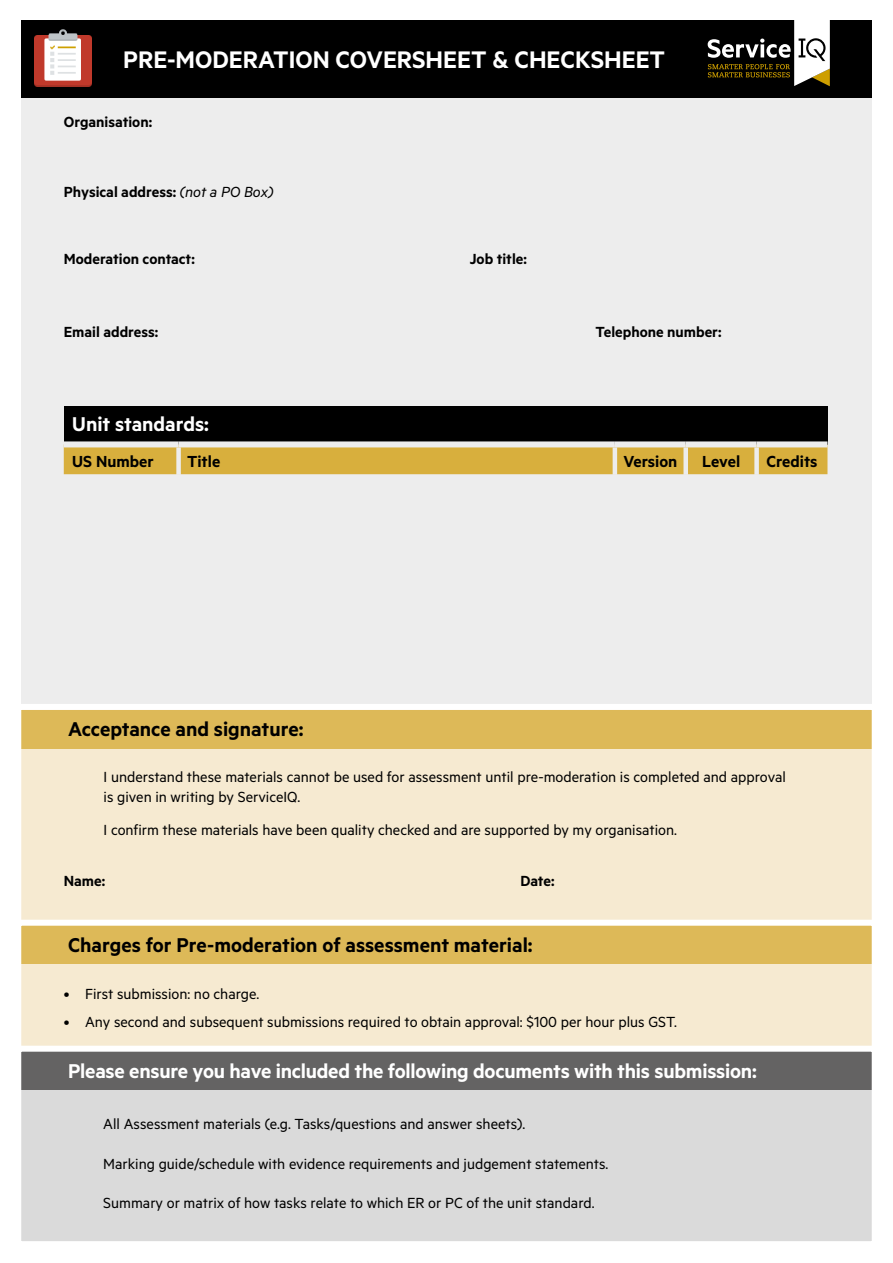
<style>
.page{position:relative;width:893px;height:1263px;background:#fff}
.page>*{position:absolute;margin:0;border:0;box-sizing:border-box;transform-origin:0 0}
.t1{font:600 27px "Metric";color:#fff}
.t2{font:600 22.5px "Metric";letter-spacing:-.01em;color:#fff}
.t3{font:600 22.5px "Metric";color:#000}
.t4{font:600 18px "Metric";color:#000}
.t5{font:16.5px/19.8px "Metric";color:#000}
.t6{font:600 16.5px "Metric";color:#000}
.s1{font-weight:400;font-style:italic}
</style>
<div class="page">
<div style="left:21px;top:98px;width:851px;height:1085px;background:#ededed"></div>
<svg style="left:21px;top:704px;width:851px;height:213px;background:#f1e1bc"></svg>
<svg style="left:21px;top:917px;width:851px;height:126px;background:#eedcae"></svg>
<div style="left:21px;top:20px;width:851px;height:78px;background:#000"></div>
<div style="left:64px;top:406px;width:763px;height:38px;background:#000"></div>
<div style="left:64px;top:447px;width:763px;height:27px;background:#d8af3d"></div>
<div style="left:64px;top:441px;width:115px;height:6px;background:#ededed"></div>
<div style="left:179px;top:441px;width:436px;height:6px;background:#ededed"></div>
<div style="left:615px;top:441px;width:71px;height:6px;background:#ededed"></div>
<div style="left:686px;top:441px;width:71px;height:6px;background:#ededed"></div>
<div style="left:757px;top:441px;width:70px;height:6px;background:#ededed"></div>
<div style="left:176px;top:447px;width:5px;height:27px;background:#ededed"></div>
<hr style="left:613px;top:447px;width:4px;height:27px;background:#ededed">
<div style="left:754px;top:447px;width:5px;height:27px;background:#ededed"></div>
<div style="left:683px;top:447px;width:5px;height:27px;background:#ededed"></div>
<div style="left:654px;top:854px;width:5px;height:53px;background:#f6ead1"></div>
<div style="left:739px;top:854px;width:5px;height:53px;background:#f6ead1"></div>
<svg style="left:708px;top:20px;width:122px;height:66px"></svg>
<img style="left:35px;top:29px;width:57px;height:58px">
<svg style="left:21px;top:1043px;width:851px;height:198px;background:#c4c4c4"></svg>
<h1 class="t1" style="left:123px;top:44px;width:543px">PRE-MODERATION COVERSHEET &amp; CHECKSHEET</h1>
<p class="t6" style="left:64px;top:112px;width:90px">Organisation:</p>
<p class="t6" style="left:64px;top:182px;width:211px">Physical address: <span class="s1">(not a PO Box)</span></p>
<p class="t6" style="left:64px;top:249px;width:133px">Moderation contact:</p>
<p class="t6" style="left:470px;top:249px;width:59px">Job title:</p>
<p class="t6" style="left:64px;top:322px;width:96px">Email address:</p>
<p class="t6" style="left:595px;top:322px;width:128px">Telephone number:</p>
<h2 class="t2" style="left:72px;top:410px;width:138px">Unit standards:</h2>
<p class="t4" style="left:72px;top:451px;width:83px">US Number</p>
<p class="t4" style="left:187px;top:451px;width:35px">Title</p>
<p class="t4" style="left:623px;top:451px;width:55px">Version</p>
<p class="t4" style="left:702px;top:451px;width:40px">Level</p>
<p class="t4" style="left:766px;top:451px;width:53px">Credits</p>
<h2 class="t3" style="left:68px;top:716px;width:237px">Acceptance and signature:</h2>
<p class="t5" style="left:104px;top:766px;width:684px">I understand these materials cannot be used for assessment until pre-moderation is completed and approval is given in writing by ServiceIQ.</p>
<p class="t5" style="left:104px;top:819px;width:575px">I confirm these materials have been quality checked and are supported by my organisation.</p>
<p class="t6" style="left:64px;top:871px;width:43px">Name:</p>
<p class="t6" style="left:520px;top:871px;width:36px">Date:</p>
<h2 class="t3" style="left:68px;top:932px;width:466px">Charges for Pre-moderation of assessment material:</h2>
<p class="t5" style="left:64px;top:983px;width:197px">• First submission: no charge.</p>
<p class="t5" style="left:64px;top:1012px;width:615px">• Any second and subsequent submissions required to obtain approval: $100 per hour plus GST.</p>
<h2 class="t2" style="left:68px;top:1058px;width:690px">Please ensure you have included the following documents with this submission:</h2>
<p class="t5" style="left:103px;top:1114px;width:423px">All Assessment materials (e.g. Tasks/questions and answer sheets).</p>
<p class="t5" style="left:103px;top:1153px;width:507px">Marking guide/schedule with evidence requirements and judgement statements.</p>
<p class="t5" style="left:103px;top:1192px;width:493px">Summary or matrix of how tasks relate to which ER or PC of the unit standard.</p>
</div>
